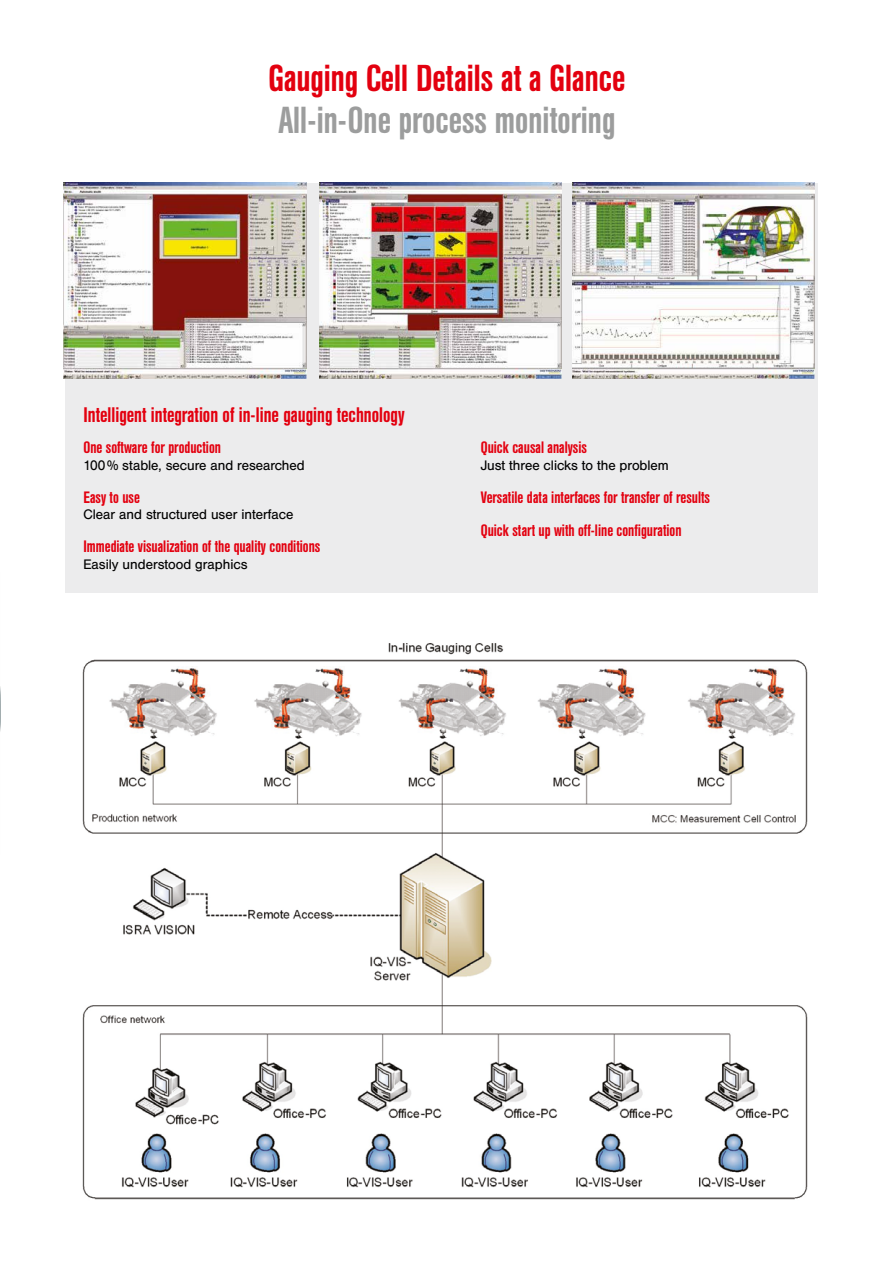
<style>
.page{position:relative;width:881px;height:1263px;background:#fff}
.page>*{position:absolute;margin:0;border:0;box-sizing:border-box;transform-origin:0 0}
.t1{font:500 37.5px "Helvetica Con BQ";color:#e3000f}
.t2{font:500 37.5px "Helvetica Con BQ";color:#9c9d9d}
.t3{font:500 21px "Helvetica Con BQ";color:#e3000f}
.t4{font:500 16.5px/33px "Helvetica Con BQ";color:#e3000f}
.t5{font:13.5px "Helvetica BQ";color:#000}
</style>
<div class="page">
<div style="left:65px;top:183px;width:751px;height:409px;background:#ececed"></div>
<img style="left:0;top:686px;width:1px;height:45px">
<img style="left:64px;top:183px;width:242px;height:195px">
<img style="left:82px;top:643px;width:726px;height:557px">
<img style="left:319px;top:183px;width:242px;height:195px">
<img style="left:572px;top:183px;width:242px;height:195px">
<h1 class="t1" style="left:268px;top:58px;width:358px">Gauging Cell Details at a Glance</h1>
<h1 class="t2" style="left:278px;top:100px;width:338px">All-in-One process monitoring</h1>
<p class="t3" style="left:83px;top:404px;width:322px">Intelligent integration of in-line gauging technology</p>
<p class="t4" style="left:83px;top:431px;width:139px">One software for production</p>
<p class="t5" style="left:83px;top:457px;width:223px">100% stable, secure and researched</p>
<p class="t4" style="left:83px;top:481px;width:58px">Easy to use</p>
<p class="t5" style="left:83px;top:507px;width:211px">Clear and structured user interface</p>
<p class="t4" style="left:83px;top:530px;width:238px">Immediate visualization of the quality conditions</p>
<p class="t5" style="left:83px;top:556px;width:165px">Easily understood graphics</p>
<p class="t4" style="left:480px;top:431px;width:108px">Quick causal analysis</p>
<p class="t5" style="left:480px;top:457px;width:189px">Just three clicks to the problem</p>
<p class="t4" style="left:480px;top:481px;width:231px">Versatile data interfaces for transfer of results<br>Quick start up with off-line configuration</p>
</div>
